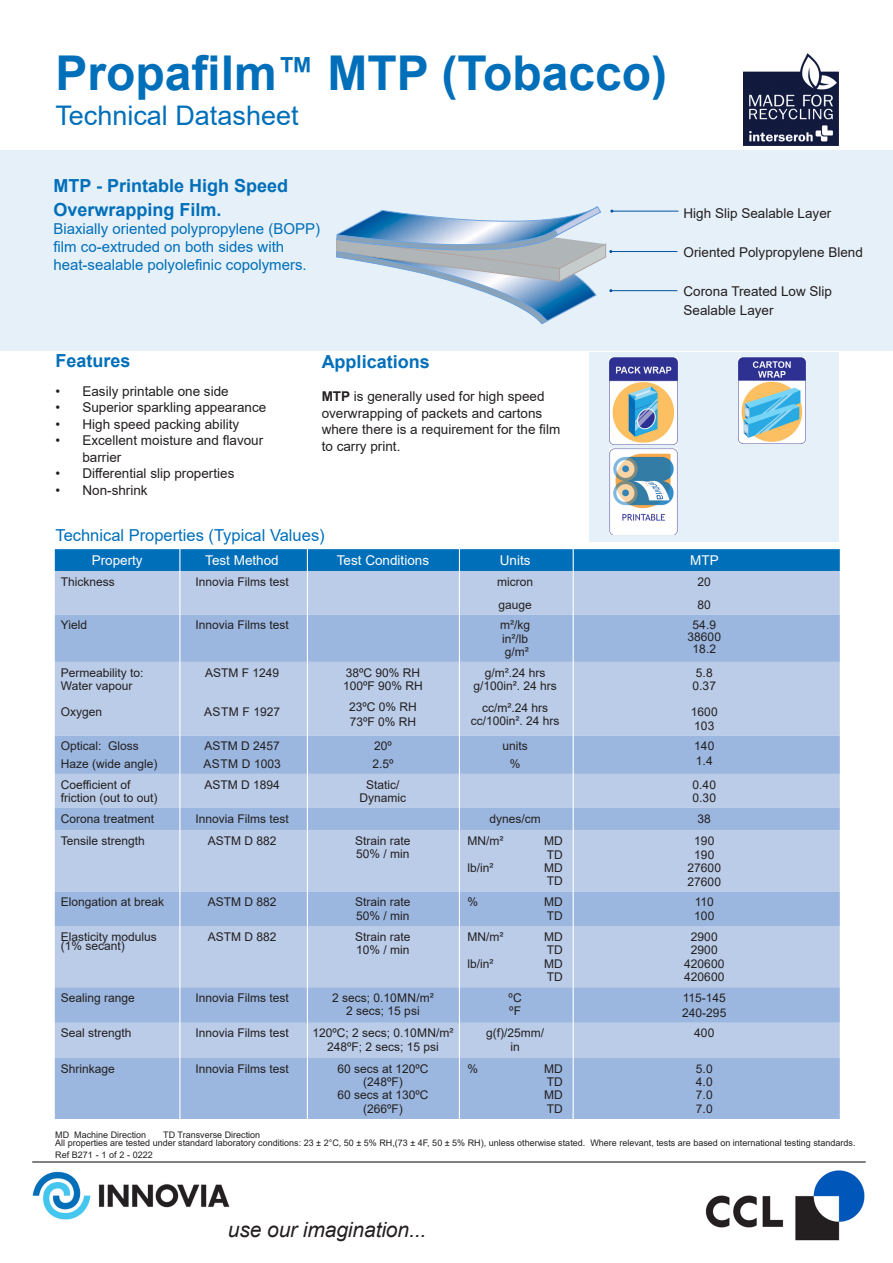
<style>
.page{position:relative;width:893px;height:1263px;background:#fff}
.page>*{position:absolute;margin:0;border:0;box-sizing:border-box;transform-origin:0 0}
.t1{font:700 48px "Arial";color:#006fba}
.t2{font:27px "Arial";color:#006fba}
.t3{font:italic 21px "Arial";letter-spacing:-.005em;color:#231f20}
.t4{font:700 18px/24px "Arial";color:#006fba}
.t5{font:16.5px "Arial";color:#006fba}
.t6{font:15px/18px "Arial";color:#006fba}
.t7{font:13.5px/16.5px "Arial";color:#231f20}
.t8{font:13.5px "Arial";color:#fff}
.t9{font:12px/13.2px "Arial";color:#231f20}
.t10{font:9px/7.5px "Arial";color:#231f20}
.s1{font-size:37.5px}
.s2{font-weight:700}
</style>
<div class="page">
<div style="left:0;top:150px;width:893px;height:201px;background:#e6f0f8"></div>
<hr style="left:611px;top:290px;width:66px;height:1px;background:#0154a6">
<hr style="left:611px;top:251px;width:66px;height:1px;background:#0154a6">
<hr style="left:612px;top:211px;width:66px;height:1px;background:#0154a6">
<div style="left:590px;top:352px;width:249px;height:189px;background:#e6f0f8"></div>
<img style="left:610px;top:357px;width:67px;height:88px">
<img style="left:738px;top:357px;width:67px;height:87px">
<svg style="left:336px;top:206px;width:277px;height:118px"></svg>
<img style="left:610px;top:448px;width:67px;height:86px">
<div style="left:55px;top:549px;width:785px;height:22px;background:#006fba"></div>
<div style="left:55px;top:571px;width:785px;height:44px;background:#bacce8"></div>
<svg style="left:55px;top:615px;width:785px;height:504px;background:#abc2e3"></svg>
<hr style="left:179px;top:548px;width:1px;height:578px;background:#fff">
<hr style="left:307px;top:548px;width:1px;height:577px;background:#fff">
<hr style="left:459px;top:548px;width:1px;height:577px;background:#fff">
<hr style="left:573px;top:548px;width:1px;height:577px;background:#fff">
<hr style="left:32px;top:1161px;width:834px;height:1px;background:#231f20">
<img style="left:32px;top:1171px;width:198px;height:49px">
<img style="left:705px;top:1170px;width:160px;height:71px">
<img style="left:743px;top:54px;width:96px;height:92px">
<h1 class="t1" style="left:55px;top:40px;width:613px">Propafilm<span class="s1">™</span> MTP (Tobacco)</h1>
<h2 class="t2" style="left:55px;top:97px;width:245px">Technical Datasheet</h2>
<h3 class="t4" style="left:53px;top:174px;width:236px">MTP - Printable High Speed<br>Overwrapping Film.</h3>
<p class="t6" style="left:53px;top:219px;width:268px">Biaxially oriented polypropylene (BOPP) film co-extruded on both sides with heat-sealable polyolefinic copolymers.</p>
<h3 class="t4" style="left:55px;top:349px;width:77px">Features</h3>
<p class="t7" style="left:55px;top:383px;width:175px">• Easily printable one side</p>
<p class="t7" style="left:55px;top:399px;width:212px">• Superior sparkling appearance</p>
<p class="t7" style="left:55px;top:416px;width:185px">• High speed packing ability</p>
<p class="t7" style="left:82px;top:432px;width:182px;text-indent:-27px">• Excellent moisture and flavour barrier</p>
<p class="t7" style="left:55px;top:465px;width:180px">• Differential slip properties</p>
<p class="t7" style="left:55px;top:482px;width:94px">• Non-shrink</p>
<h3 class="t4" style="left:322px;top:350px;width:110px">Applications</h3>
<p class="t7" style="left:322px;top:388px;width:240px"><span class="s2">MTP</span> is generally used for high speed overwrapping of packets and cartons where there is a requirement for the film to carry print.</p>
<h3 class="t5" style="left:55px;top:523px;width:271px">Technical Properties (Typical Values)</h3>
<p class="t7" style="left:684px;top:204px;width:149px">High Slip Sealable Layer</p>
<p class="t7" style="left:684px;top:243px;width:181px">Oriented Polypropylene Blend</p>
<p class="t7" style="left:684px;top:281px;width:150px;line-height:19.5px">Corona Treated Low Slip<br>Sealable Layer</p>
<p class="t8" style="left:92px;top:551px;width:53px">Property</p>
<p class="t8" style="left:205px;top:551px;width:75px">Test Method</p>
<p class="t8" style="left:337px;top:551px;width:94px">Test Conditions</p>
<p class="t8" style="left:500px;top:551px;width:32px">Units</p>
<p class="t8" style="left:690px;top:551px;width:30px">MTP</p>
<p class="t9" style="left:61px;top:575px;width:56px">Thickness</p>
<p class="t9" style="left:195px;top:575px;width:95px">Innovia Films test</p>
<p class="t9" style="left:497px;top:575px;width:37px">micron</p>
<p class="t9" style="left:698px;top:575px;width:15px">20</p>
<p class="t9" style="left:498px;top:598px;width:35px">gauge</p>
<p class="t9" style="left:698px;top:598px;width:15px">80</p>
<p class="t9" style="left:61px;top:618px;width:28px">Yield</p>
<p class="t9" style="left:195px;top:618px;width:95px">Innovia Films test</p>
<p class="t9" style="left:500px;top:618px;width:32px">m2/kg in2/lb g/m2</p>
<p class="t9" style="left:688px;top:619px;width:35px;line-height:12px;text-align:center">54.9<br>38600<br>18.2</p>
<p class="t9" style="left:61px;top:666px;width:84px">Permeability to:<br>Water vapour</p>
<p class="t9" style="left:61px;top:705px;width:43px">Oxygen</p>
<p class="t9" style="left:205px;top:666px;width:76px">ASTM F 1249</p>
<p class="t9" style="left:204px;top:705px;width:77px">ASTM F 1927</p>
<p class="t9" style="left:343px;top:666px;width:81px">38ºC 90% RH<br>100ºF 90% RH</p>
<p class="t9" style="left:349px;top:700px;width:69px;line-height:14.2px">23ºC 0% RH<br>73ºF 0% RH</p>
<p class="t9" style="left:473px;top:666px;width:85px;text-align:center">g/m2.24 hrs g/100in2. 24 hrs</p>
<p class="t9" style="left:471px;top:701px;width:90px;text-align:center">cc/m2.24 hrs cc/100in2. 24 hrs</p>
<p class="t9" style="left:693px;top:666px;width:25px">5.8<br>0.37</p>
<p class="t9" style="left:691px;top:705px;width:28px">1600<br>103</p>
<p class="t9" style="left:61px;top:737px;width:98px;line-height:17.5px">Optical: Gloss<br>Haze (wide angle)</p>
<p class="t9" style="left:204px;top:737px;width:79px;line-height:17.2px">ASTM D 2457<br>ASTM D 1003</p>
<p class="t9" style="left:372px;top:737px;width:23px;line-height:17.2px">20º<br>2.5º</p>
<p class="t9" style="left:502px;top:737px;width:27px;line-height:17.2px;text-align:center">units %</p>
<p class="t9" style="left:694px;top:739px;width:22px;line-height:14.7px">140<br>1.4</p>
<p class="t9" style="left:61px;top:778px;width:98px">Coefficient of friction (out to out)</p>
<p class="t9" style="left:204px;top:778px;width:77px">ASTM D 1894</p>
<p class="t9" style="left:360px;top:778px;width:48px;text-align:center">Static/<br>Dynamic</p>
<p class="t9" style="left:693px;top:778px;width:25px">0.40<br>0.30</p>
<p class="t9" style="left:61px;top:812px;width:95px">Corona treatment</p>
<p class="t9" style="left:195px;top:812px;width:95px">Innovia Films test</p>
<p class="t9" style="left:489px;top:812px;width:53px">dynes/cm</p>
<p class="t9" style="left:698px;top:812px;width:15px">38</p>
<p class="t9" style="left:61px;top:834px;width:86px">Tensile strength</p>
<p class="t9" style="left:208px;top:834px;width:70px">ASTM D 882</p>
<p class="t9" style="left:355px;top:834px;width:57px">Strain rate<br>50% / min</p>
<p class="t9" style="left:467px;top:834px;width:37px">MN/m2</p>
<p class="t9" style="left:544px;top:834px;width:20px">MD<br>TD</p>
<p class="t9" style="left:467px;top:861px;width:28px">lb/in2</p>
<p class="t9" style="left:544px;top:861px;width:20px">MD<br>TD</p>
<p class="t9" style="left:688px;top:834px;width:35px;text-align:center">190<br>190<br>27600<br>27600</p>
<p class="t9" style="left:61px;top:895px;width:105px">Elongation at break</p>
<p class="t9" style="left:208px;top:895px;width:70px">ASTM D 882</p>
<p class="t9" style="left:355px;top:895px;width:57px">Strain rate<br>50% / min</p>
<p class="t9" style="left:467px;top:895px;width:12px">%</p>
<p class="t9" style="left:544px;top:895px;width:20px">MD<br>TD</p>
<p class="t9" style="left:694px;top:895px;width:22px">110<br>100</p>
<p class="t9" style="left:61px;top:932px;width:98px;line-height:9px">Elasticity modulus (1% secant)</p>
<p class="t9" style="left:208px;top:930px;width:70px">ASTM D 882</p>
<p class="t9" style="left:355px;top:930px;width:57px">Strain rate<br>10% / min</p>
<p class="t9" style="left:467px;top:930px;width:37px">MN/m2</p>
<p class="t9" style="left:544px;top:930px;width:20px">MD<br>TD</p>
<p class="t9" style="left:467px;top:957px;width:28px">lb/in2</p>
<p class="t9" style="left:544px;top:956px;width:20px">MD<br>TD</p>
<p class="t9" style="left:684px;top:930px;width:42px;text-align:center">2900<br>2900<br>420600<br>420600</p>
<p class="t9" style="left:61px;top:991px;width:76px">Sealing range</p>
<p class="t9" style="left:195px;top:991px;width:95px">Innovia Films test</p>
<p class="t9" style="left:332px;top:991px;width:103px;text-align:center">2 secs; 0.10MN/m2<br>2 secs; 15 psi</p>
<p class="t9" style="left:509px;top:991px;width:15px">ºC ºF</p>
<p class="t9" style="left:682px;top:990px;width:46px;line-height:14.7px">115-145<br>240-295</p>
<p class="t9" style="left:61px;top:1026px;width:72px">Seal strength</p>
<p class="t9" style="left:195px;top:1026px;width:95px">Innovia Films test</p>
<p class="t9" style="left:312px;top:1026px;width:143px;text-align:center">120ºC; 2 secs; 0.10MN/m2<br>248ºF; 2 secs; 15 psi</p>
<p class="t9" style="left:486px;top:1026px;width:60px;text-align:center">g(f)/25mm/ in</p>
<p class="t9" style="left:694px;top:1026px;width:22px">400</p>
<p class="t9" style="left:61px;top:1062px;width:56px">Shrinkage</p>
<p class="t9" style="left:195px;top:1062px;width:95px">Innovia Films test</p>
<p class="t9" style="left:337px;top:1062px;width:93px;text-align:center">60 secs at 120ºC (248ºF)<br>60 secs at 130ºC (266ºF)</p>
<p class="t9" style="left:467px;top:1062px;width:12px">%</p>
<p class="t9" style="left:544px;top:1062px;width:20px;text-align:justify">MD TD MD TD</p>
<p class="t9" style="left:696px;top:1062px;width:18px;text-align:justify">5.0<br>4.0<br>7.0<br>7.0</p>
<p class="t10" style="left:55px;top:1131px;width:93px">MD Machine Direction</p>
<p class="t10" style="left:55px;top:1131px;width:802px;text-indent:108px">TD Transverse Direction<br>All properties are tested under standard laboratory conditions: 23 ± 2°C, 50 ± 5% RH,(73 ± 4F, 50 ± 5% RH), unless otherwise stated. Where relevant, tests are based on international testing standards.</p>
<p class="t10" style="left:55px;top:1151px;width:99px">Ref B271 - 1 of 2 - 0222</p>
<h3 class="t3" style="left:228px;top:1216px;width:200px">use our imagination...</h3>
</div>
